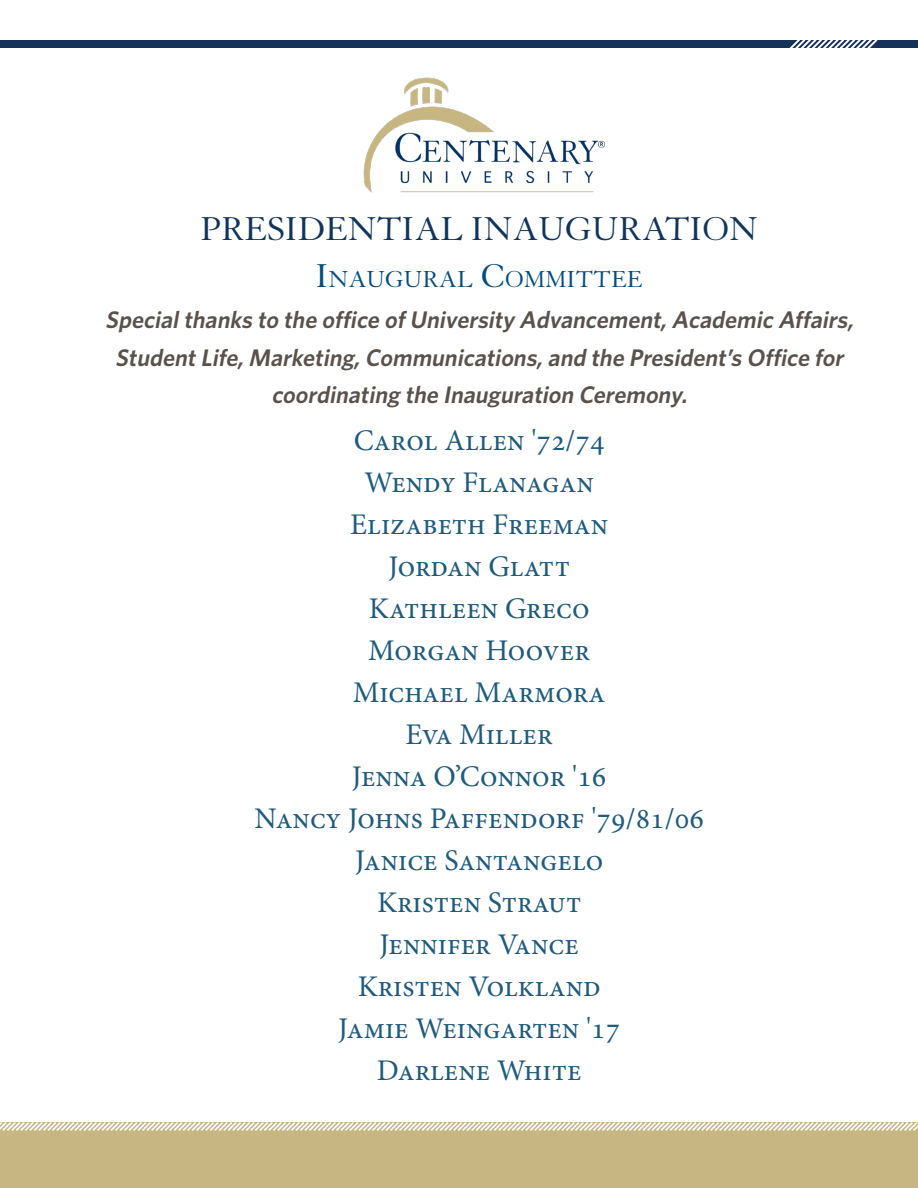
<style>
.page{position:relative;width:918px;height:1188px;background:#fff}
.page>*{position:absolute;margin:0;border:0;box-sizing:border-box;transform-origin:0 0}
.t1{font:36px "Granjon";color:#11345a}
.t2{font:30px/42px "Minion Pro";color:#205b7b;text-align:center}
.t3{font:25.2px "Granjon";color:#044d7c}
.t4{font:italic 600 24px/37.5px "Whitney";color:#59514c;text-align:center}
.s1{font-size:36px}
</style>
<div class="page">
<img style="left:363px;top:77px;width:242px;height:116px">
<div style="left:0;top:1123px;width:918px;height:65px;background:#c8b682"></div>
<svg style="left:0;top:1122px;width:918px;height:9px"></svg>
<div style="left:0;top:40px;width:918px;height:8px;background:#16315a"></div>
<svg style="left:789px;top:40px;width:89px;height:8px"></svg>
<p class="t1" style="left:201px;top:209px;width:108px">PRESIDENTIAL</p>
<p class="t1" style="left:471px;top:209px;width:24px">INAUGURATI</p>
<p class="t1" style="left:703px;top:209px;width:55px">ON</p>
<p class="t3" style="left:316px;top:266px;width:329px"><span class="s1">I</span>NAUGURAL <span class="s1">C</span>OMMITTEE</p>
<p class="t4" style="left:105px;top:301px;width:754px">Specialthanks to the office ofUniversity Advancement,Academic Affairs,<br>StudentLife,Marketing,Communications,and the President’s Office for coordinating the Inauguration Ceremony.</p>
<p class="t2" style="left:350px;top:420px;width:260px">Carol Allen '72/74<br>Wendy Flanagan<br>Elizabeth Freeman<br>Jordan Glatt</p>
<p class="t2" style="left:368px;top:588px;width:223px;text-align:left">Kathleen Greco<br>Morgan Hoover</p>
<p class="t2" style="left:352px;top:672px;width:256px">Michael Marmora<br>Eva Miller<br>Jenna O’Connor '16</p>
<p class="t2" style="left:255px;top:798px;width:451px">Nancy Johns Paffendorf '79/81/06</p>
<p class="t2" style="left:355px;top:840px;width:250px">Janice Santangelo<br>Kristen Straut</p>
<p class="t2" style="left:380px;top:924px;width:201px">Jennifer Vance</p>
<p class="t2" style="left:338px;top:966px;width:284px">Kristen Volkland<br>Jamie Weingarten '17<br>Darlene White</p>
</div>
